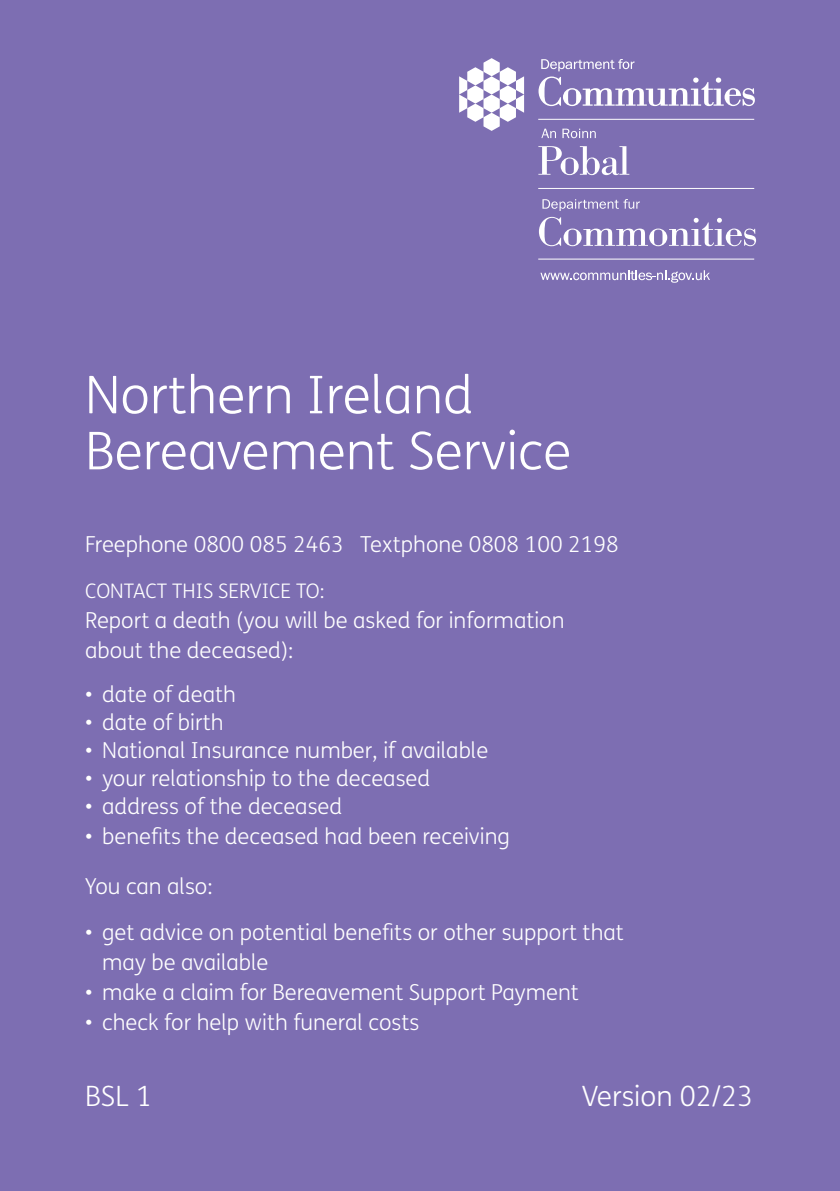
<style>
.page{position:relative;width:840px;height:1191px;background:#fff}
.page>*{position:absolute;margin:0;border:0;box-sizing:border-box;transform-origin:0 0}
.t1{font:300 52px/56px "FS Me";color:#fff}
.t2{font:300 28px "FS Me";color:#fff}
.t3{font:300 22px/30px "FS Me";color:#fff}
.t4{font:300 20px "FS Me";color:#fff}
</style>
<div class="page">
<div style="left:0;top:0;width:839px;height:1191px;background:#7d6eb2"></div>
<svg style="left:542px;top:199px;width:97px;height:12px"></svg>
<svg style="left:459px;top:58px;width:65px;height:73px"></svg>
<svg style="left:538px;top:59px;width:216px;height:47px"></svg>
<hr style="left:538px;top:119px;width:215px;height:1px;background:#fff">
<svg style="left:541px;top:129px;width:14px;height:9px"></svg>
<svg style="left:562px;top:129px;width:33px;height:9px"></svg>
<svg style="left:538px;top:146px;width:91px;height:29px"></svg>
<hr style="left:538px;top:188px;width:215px;height:1px;background:#fff">
<hr style="left:538px;top:259px;width:215px;height:1px;background:#fff">
<svg style="left:540px;top:270px;width:169px;height:13px"></svg>
<svg style="left:539px;top:217px;width:216px;height:29px"></svg>
<p class="t1" style="left:85px;top:366px;width:487px">Northern Ireland<br>Bereavement Service</p>
<p class="t3" style="left:85px;top:528px;width:535px">Freephone 0800 085 2463 Textphone 0808 100 2198</p>
<p class="t4" style="left:85px;top:577px;width:241px">CONTACT THIS SERVICE TO:</p>
<p class="t3" style="left:85px;top:604px;width:480px">Report a death (you will be asked for information about the deceased):</p>
<p class="t3" style="left:85px;top:678px;width:152px">• date of death</p>
<p class="t3" style="left:85px;top:706px;width:140px">• date of birth</p>
<p class="t3" style="left:85px;top:734px;width:404px">• National Insurance number, if available</p>
<p class="t3" style="left:85px;top:762px;width:346px">• your relationship to the deceased</p>
<p class="t3" style="left:85px;top:790px;width:258px">• address of the deceased</p>
<p class="t3" style="left:85px;top:820px;width:426px">• benefits the deceased had been receiving</p>
<p class="t3" style="left:85px;top:870px;width:129px">You can also:</p>
<p class="t3" style="left:102px;top:916px;width:523px;text-indent:-17px">• get advice on potential benefits or other support that may be available</p>
<p class="t3" style="left:85px;top:976px;width:495px">• make a claim for Bereavement Support Payment</p>
<p class="t3" style="left:85px;top:1006px;width:335px">• check for help with funeral costs</p>
<p class="t2" style="left:85px;top:1076px;width:69px">BSL 1</p>
<p class="t2" style="left:581px;top:1076px;width:173px">Version 02/23</p>
</div>
